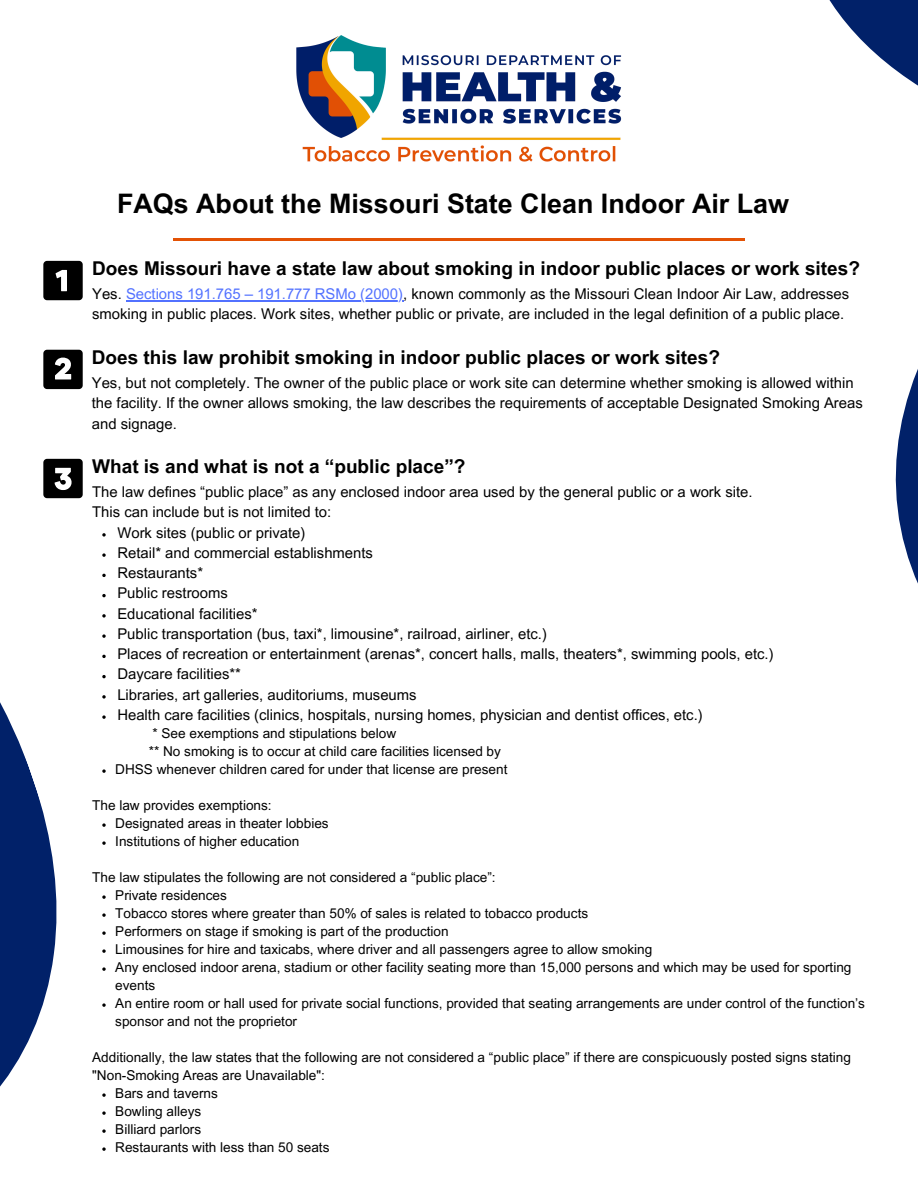
<style>
.page{position:relative;width:918px;height:1188px;background:#fff}
.page>*{position:absolute;margin:0;border:0;box-sizing:border-box;transform-origin:0 0}
.t1{font:700 26.85px "Arial MT Pro";color:#000}
.t2{font:700 19.05px "Arial MT Pro";color:#000}
.t3{font:14.85px/20.2px "Arial MT Pro";color:#000}
.t4{font:13.65px/18px "Arial MT Pro";color:#000}
.s1{color:#5271ff}
</style>
<div class="page">
<hr style="left:126px;top:300px;width:277px;height:1px;background:#5271ff">
<hr style="left:173px;top:239px;width:572px;height:2px;background:#e35205">
<img style="left:296px;top:35px;width:129px;height:127px">
<svg style="left:0;top:238px;width:275px;height:849px"></svg>
<svg style="left:43px;top:459px;width:40px;height:39px;background:#2e2e2e"></svg>
<svg style="left:43px;top:350px;width:40px;height:39px;background:#2d2d2d"></svg>
<svg style="left:43px;top:261px;width:40px;height:39px;background:#1e1e1e"></svg>
<svg style="left:425px;top:0;width:493px;height:584px"></svg>
<svg style="left:102px;top:533px;width:4px;height:4px"></svg>
<svg style="left:102px;top:553px;width:4px;height:4px"></svg>
<svg style="left:102px;top:574px;width:4px;height:3px"></svg>
<svg style="left:102px;top:594px;width:4px;height:3px"></svg>
<svg style="left:102px;top:614px;width:4px;height:4px"></svg>
<svg style="left:102px;top:634px;width:4px;height:4px"></svg>
<svg style="left:102px;top:655px;width:4px;height:3px"></svg>
<svg style="left:102px;top:675px;width:4px;height:3px"></svg>
<svg style="left:102px;top:695px;width:4px;height:4px"></svg>
<svg style="left:102px;top:715px;width:4px;height:4px"></svg>
<svg style="left:102px;top:769px;width:4px;height:4px"></svg>
<svg style="left:102px;top:823px;width:4px;height:4px"></svg>
<svg style="left:102px;top:841px;width:4px;height:4px"></svg>
<svg style="left:102px;top:895px;width:4px;height:4px"></svg>
<svg style="left:102px;top:913px;width:4px;height:4px"></svg>
<svg style="left:102px;top:931px;width:4px;height:4px"></svg>
<svg style="left:102px;top:949px;width:4px;height:4px"></svg>
<svg style="left:102px;top:967px;width:4px;height:4px"></svg>
<svg style="left:102px;top:1003px;width:4px;height:4px"></svg>
<svg style="left:102px;top:1093px;width:4px;height:4px"></svg>
<svg style="left:102px;top:1111px;width:4px;height:4px"></svg>
<svg style="left:102px;top:1129px;width:4px;height:4px"></svg>
<svg style="left:102px;top:1147px;width:4px;height:4px"></svg>
<p class="t1" style="left:117px;top:193px;width:674px">FAQs About the Missouri State Clean Indoor Air Law</p>
<p class="t2" style="left:92px;top:262px;width:769px">Does Missouri have a state law about smoking in indoor public places or work sites?</p>
<p class="t3" style="left:92px;top:286px;width:758px">Yes. <span class="s1">Sections 191.765 – 191.777 RSMo (2000)</span>, known commonly as the Missouri Clean Indoor Air Law, addresses smoking in public places. Work sites, whether public or private, are included in the legal definition of a public place.</p>
<p class="t2" style="left:92px;top:350px;width:630px">Does this law prohibit smoking in indoor public places or work sites?</p>
<p class="t3" style="left:92px;top:375px;width:773px">Yes, but not completely. The owner of the public place or work site can determine whether smoking is allowed within the facility. If the owner allows smoking, the law describes the requirements of acceptable Designated Smoking Areas and signage.</p>
<p class="t2" style="left:92px;top:460px;width:375px">What is and what is not a “public place”?</p>
<p class="t3" style="left:92px;top:484px;width:662px">The law defines “public place” as any enclosed indoor area used by the general public or a work site.<br>This can include but is not limited to:</p>
<p class="t3" style="left:117px;top:524px;width:189px">Work sites (public or private)</p>
<p class="t3" style="left:117px;top:544px;width:257px">Retail* and commercial establishments<br>Restaurants*</p>
<p class="t3" style="left:117px;top:585px;width:112px">Public restrooms</p>
<p class="t3" style="left:117px;top:605px;width:142px">Educational facilities*</p>
<p class="t3" style="left:117px;top:625px;width:431px">Public transportation (bus, taxi*, limousine*, railroad, airliner, etc.)</p>
<p class="t3" style="left:117px;top:646px;width:658px">Places of recreation or entertainment (arenas*, concert halls, malls, theaters*, swimming pools, etc.)</p>
<p class="t3" style="left:117px;top:666px;width:125px">Daycare facilities**</p>
<p class="t3" style="left:117px;top:686px;width:301px">Libraries, art galleries, auditoriums, museums</p>
<p class="t3" style="left:117px;top:706px;width:587px">Health care facilities (clinics, hospitals, nursing homes, physician and dentist offices, etc.)</p>
<p class="t4" style="left:149px;top:726px;width:354px">* See exemptions and stipulations below<br>** No smoking is to occur at child care facilities licensed by</p>
<p class="t4" style="left:115px;top:762px;width:394px">DHSS whenever children cared for under that license are present</p>
<p class="t4" style="left:92px;top:798px;width:181px">The law provides exemptions:</p>
<p class="t4" style="left:115px;top:816px;width:215px">Designated areas in theater lobbies</p>
<p class="t4" style="left:115px;top:834px;width:186px">Institutions of higher education</p>
<p class="t4" style="left:92px;top:870px;width:405px">The law stipulates the following are not considered a “public place”:</p>
<p class="t4" style="left:115px;top:888px;width:113px">Private residences</p>
<p class="t4" style="left:115px;top:906px;width:474px">Tobacco stores where greater than 50% of sales is related to tobacco products</p>
<p class="t4" style="left:115px;top:924px;width:335px">Performers on stage if smoking is part of the production</p>
<p class="t4" style="left:115px;top:942px;width:539px">Limousines for hire and taxicabs, where driver and all passengers agree to allow smoking</p>
<p class="t4" style="left:115px;top:960px;width:738px">Any enclosed indoor arena, stadium or other facility seating more than 15,000 persons and which may be used for sporting events</p>
<p class="t4" style="left:115px;top:996px;width:751px">An entire room or hall used for private social functions, provided that seating arrangements are under control of the function’s sponsor and not the proprietor</p>
<p class="t4" style="left:92px;top:1050px;width:760px">Additionally, the law states that the following are not considered a “public place” if there are conspicuously posted signs stating "Non-Smoking Areas are Unavailable":</p>
<p class="t4" style="left:115px;top:1086px;width:104px">Bars and taverns</p>
<p class="t4" style="left:115px;top:1104px;width:87px">Bowling alleys</p>
<p class="t4" style="left:115px;top:1122px;width:87px">Billiard parlors</p>
<p class="t4" style="left:115px;top:1140px;width:216px">Restaurants with less than 50 seats</p>
</div>
